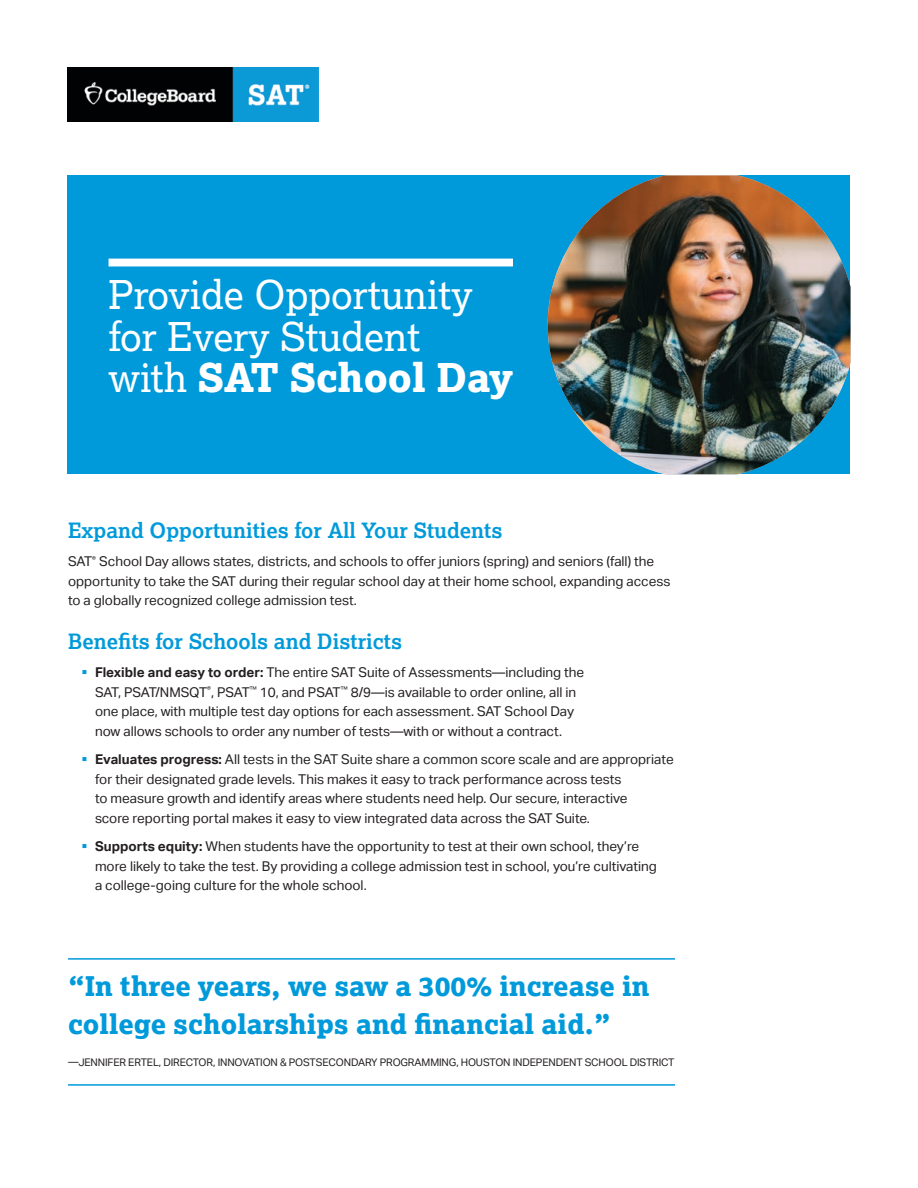
<style>
.page{position:relative;width:918px;height:1188px;background:#fff}
.page>*{position:absolute;margin:0;border:0;box-sizing:border-box;transform-origin:0 0}
.t1{font:39.45px/41.4px "Lexia";color:#fff}
.t2{font:800 27px/37.5px "Lexia";color:#009ada}
.t3{font:700 21px "Lexia";color:#009ada}
.t4{font:13.5px/19.5px "Aktiv Grotesk";color:#231f20}
.t5{font:10.5px "Aktiv Grotesk";letter-spacing:-.01em;color:#231f20}
.s1{font-weight:800}
.s2{color:#009ada}
.s3{font-weight:700}
</style>
<div class="page">
<img style="left:68px;top:68px;width:250px;height:54px">
<div style="left:68px;top:176px;width:782px;height:298px;background:#009ada"></div>
<div style="left:109px;top:259px;width:404px;height:7px;background:#fff"></div>
<img style="left:548px;top:176px;width:302px;height:298px">
<hr style="left:68px;top:1084px;width:607px;height:2px;background:#009ada">
<hr style="left:68px;top:958px;width:607px;height:2px;background:#009ada">
<h1 class="t1" style="left:109px;top:273px;width:406px">Provide Opportunity for Every Student<br>with <span class="s1">SAT School Day</span></h1>
<h2 class="t3" style="left:68px;top:517px;width:436px">Expand Opportunities for All Your Students</h2>
<p class="t4" style="left:68px;top:552px;width:604px">SAT<sup>®</sup> School Day allows states, districts, and schools to offer juniors (spring) and seniors (fall) the opportunity to take the SAT during their regular school day at their home school, expanding access to a globally recognized college admission test.</p>
<h2 class="t3" style="left:68px;top:628px;width:336px">Benefits for Schools and Districts</h2>
<p class="t4" style="left:95px;top:663px;width:491px;text-indent:-14px"><span class="s2">▪</span> <span class="s3">Flexible and easy to order:</span> The entire SAT Suite of Assessments —including the SAT, PSAT/NMSQT<sup>®</sup>, PSAT<sup>™</sup> 10, and PSAT<sup>™</sup> 8/9—is available to order online, all in one place, with multiple test day options for each assessment. SAT School Day now allows schools to order any number of tests—with or without a contract.</p>
<p class="t4" style="left:95px;top:750px;width:580px;text-indent:-14px"><span class="s2">▪</span> <span class="s3">Evaluates progress:</span> All tests in the SAT Suite share a common score scale and are appropriate for their designated grade levels. This makes it easy to track performance across tests<br>to measure growth and identify areas where students need help. Our secure, interactive<br>score reporting portal makes it easy to view integrated data across the SAT Suite.</p>
<p class="t4" style="left:95px;top:837px;width:563px;text-indent:-14px"><span class="s2">▪</span> <span class="s3">Supports equity:</span> When students have the opportunity to test at their own school, they’re more likely to take the test. By providing a college admission test in school, you’re cultivating a college-going culture for the whole school.</p>
<p class="t2" style="left:68px;top:967px;width:583px">“In three years, we saw a 300% increase in college scholarships and financial aid.”</p>
<p class="t5" style="left:68px;top:1056px;width:608px">—JENNIFER ERTEL, DIRECTOR, INNOVATION &amp; POSTSECONDARY PROGRAMMING, HOUSTON INDEPENDENT SCHOOL DISTRICT</p>
</div>
